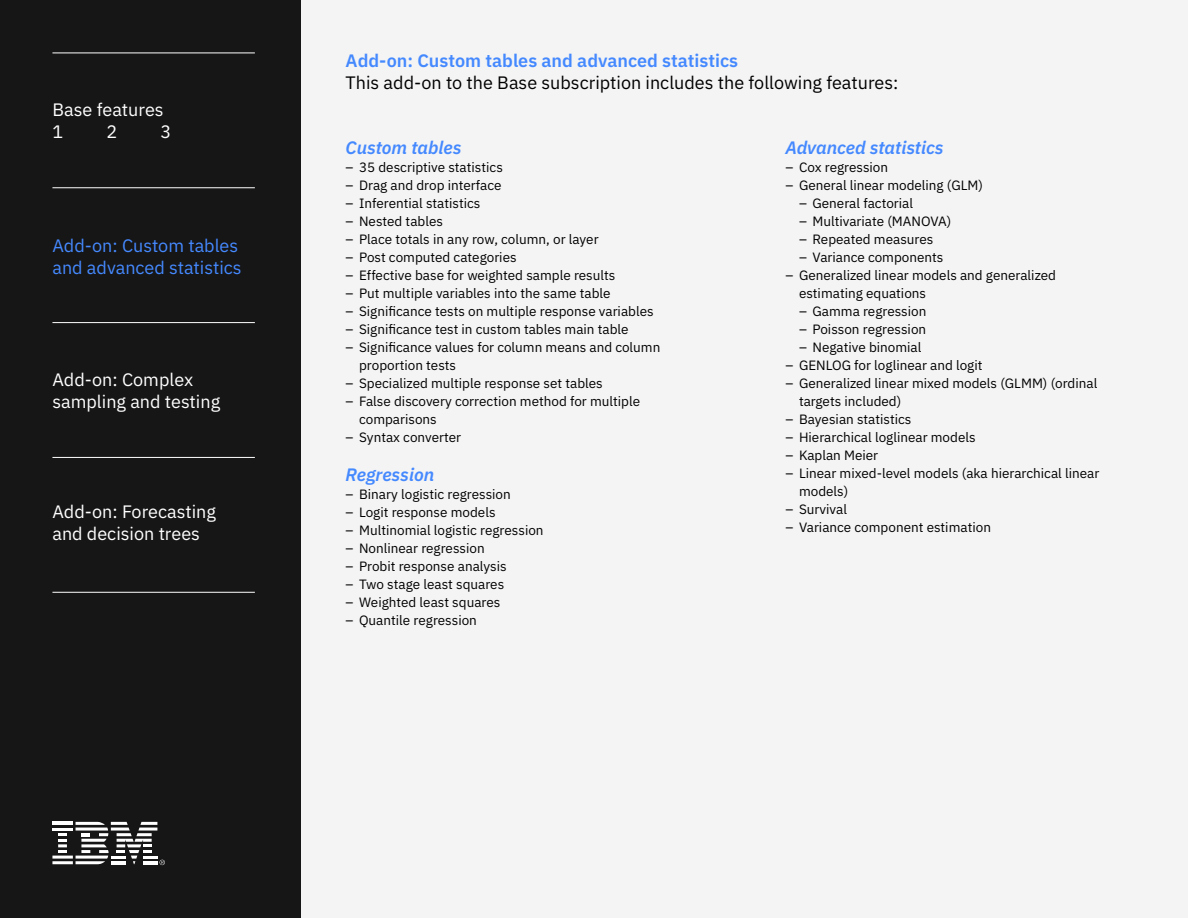
<style>
.page{position:relative;width:1188px;height:918px;background:#fff}
.page>*{position:absolute;margin:0;border:0;box-sizing:border-box;transform-origin:0 0}
.t1{font:18px/21.6px "IBM Plex Sans";color:#fff}
.t2{font:18px "IBM Plex Sans";color:#000}
.t3{font:600 18px "IBM Plex Sans";color:#4589ff}
.t4{font:italic 600 18px "IBM Plex Sans";color:#4589ff}
.t5{font:18px/21.6px "IBM Plex Sans";color:#4589ff}
.t6{font:13.5px/18px "IBM Plex Sans";color:#000}
</style>
<div class="page">
<div style="left:302px;top:0;width:886px;height:918px;background:#f4f4f4"></div>
<div style="left:0;top:0;width:301px;height:918px;background:#161616"></div>
<hr style="left:52px;top:53px;width:203px;height:1px;background:#fff">
<hr style="left:52px;top:187px;width:203px;height:1px;background:#fff">
<hr style="left:52px;top:322px;width:203px;height:1px;background:#fff">
<hr style="left:52px;top:457px;width:203px;height:1px;background:#fff">
<hr style="left:52px;top:592px;width:203px;height:1px;background:#fff">
<svg style="left:52px;top:822px;width:113px;height:43px"></svg>
<hr style="left:52px;top:822px;width:21px;height:3px;background:#fff">
<p class="t1" style="left:52px;top:98px;width:113px">Base features</p>
<p class="t1" style="left:52px;top:119px;width:12px">1</p>
<p class="t1" style="left:106px;top:119px;width:12px">2</p>
<p class="t1" style="left:160px;top:119px;width:12px">3</p>
<p class="t5" style="left:52px;top:234px;width:191px">Add-on: Custom tables and advanced statistics</p>
<p class="t1" style="left:52px;top:367px;width:169px">Add-on: Complex sampling and testing</p>
<p class="t1" style="left:52px;top:500px;width:165px">Add-on: Forecasting and decision trees</p>
<p class="t3" style="left:346px;top:47px;width:394px">Add-on: Custom tables and advanced statistics</p>
<p class="t2" style="left:346px;top:69px;width:554px">This add-on to the Base subscription includes the following features:</p>
<p class="t4" style="left:346px;top:133px;width:117px">Custom tables</p>
<p class="t6" style="left:346px;top:157px;width:159px">– 35 descriptive statistics</p>
<p class="t6" style="left:346px;top:175px;width:158px">– Drag and drop interface</p>
<p class="t6" style="left:346px;top:193px;width:136px">– Inferential statistics</p>
<p class="t6" style="left:346px;top:211px;width:99px">– Nested tables</p>
<p class="t6" style="left:346px;top:229px;width:255px">– Place totals in any row, column, or layer</p>
<p class="t6" style="left:346px;top:247px;width:173px">– Post computed categories</p>
<p class="t6" style="left:346px;top:265px;width:271px">– Effective base for weighted sample results</p>
<p class="t6" style="left:346px;top:283px;width:266px">– Put multiple variables into the same table</p>
<p class="t6" style="left:346px;top:301px;width:310px">– Significance tests on multiple response variables</p>
<p class="t6" style="left:346px;top:319px;width:285px">– Significance test in custom tables main table</p>
<p class="t6" style="left:359px;top:337px;width:303px;text-indent:-14px">– Significance values for column means and column proportion tests</p>
<p class="t6" style="left:346px;top:373px;width:259px">– Specialized multiple response set tables</p>
<p class="t6" style="left:359px;top:391px;width:283px;text-indent:-14px">– False discovery correction method for multiple comparisons</p>
<p class="t6" style="left:346px;top:427px;width:117px">– Syntax converter</p>
<p class="t4" style="left:346px;top:461px;width:90px">Regression</p>
<p class="t6" style="left:346px;top:484px;width:167px">– Binary logistic regression</p>
<p class="t6" style="left:346px;top:502px;width:152px">– Logit response models</p>
<p class="t6" style="left:346px;top:520px;width:200px">– Multinomial logistic regression</p>
<p class="t6" style="left:346px;top:538px;width:141px">– Nonlinear regression</p>
<p class="t6" style="left:346px;top:556px;width:163px">– Probit response analysis</p>
<p class="t6" style="left:346px;top:574px;width:160px">– Two stage least squares</p>
<p class="t6" style="left:346px;top:592px;width:156px">– Weighted least squares</p>
<p class="t6" style="left:346px;top:610px;width:133px">– Quantile regression</p>
<p class="t4" style="left:786px;top:133px;width:160px">Advanced statistics</p>
<p class="t6" style="left:786px;top:157px;width:104px">– Cox regression</p>
<p class="t6" style="left:786px;top:175px;width:199px">– General linear modeling (GLM)</p>
<p class="t6" style="left:799px;top:193px;width:116px">– General factorial</p>
<p class="t6" style="left:799px;top:211px;width:154px">– Multivariate (MANOVA)</p>
<p class="t6" style="left:799px;top:229px;width:136px">– Repeated measures</p>
<p class="t6" style="left:799px;top:247px;width:146px">– Variance components</p>
<p class="t6" style="left:799px;top:265px;width:259px;text-indent:-14px">– Generalized linear models and generalized estimating equations</p>
<p class="t6" style="left:799px;top:301px;width:129px">– Gamma regression</p>
<p class="t6" style="left:799px;top:319px;width:129px">– Poisson regression</p>
<p class="t6" style="left:799px;top:337px;width:124px">– Negative binomial</p>
<p class="t6" style="left:786px;top:355px;width:199px">– GENLOG for loglinear and logit</p>
<p class="t6" style="left:799px;top:373px;width:300px;text-indent:-14px">– Generalized linear mixed models (GLMM) (ordinal targets included)</p>
<p class="t6" style="left:786px;top:409px;width:128px">– Bayesian statistics</p>
<p class="t6" style="left:786px;top:427px;width:192px">– Hierarchical loglinear models</p>
<p class="t6" style="left:786px;top:445px;width:94px">– Kaplan Meier</p>
<p class="t6" style="left:799px;top:463px;width:302px;text-indent:-14px">– Linear mixed-level models (aka hierarchical linear models)</p>
<p class="t6" style="left:786px;top:499px;width:63px">– Survival</p>
<p class="t6" style="left:786px;top:517px;width:207px">– Variance component estimation</p>
</div>
